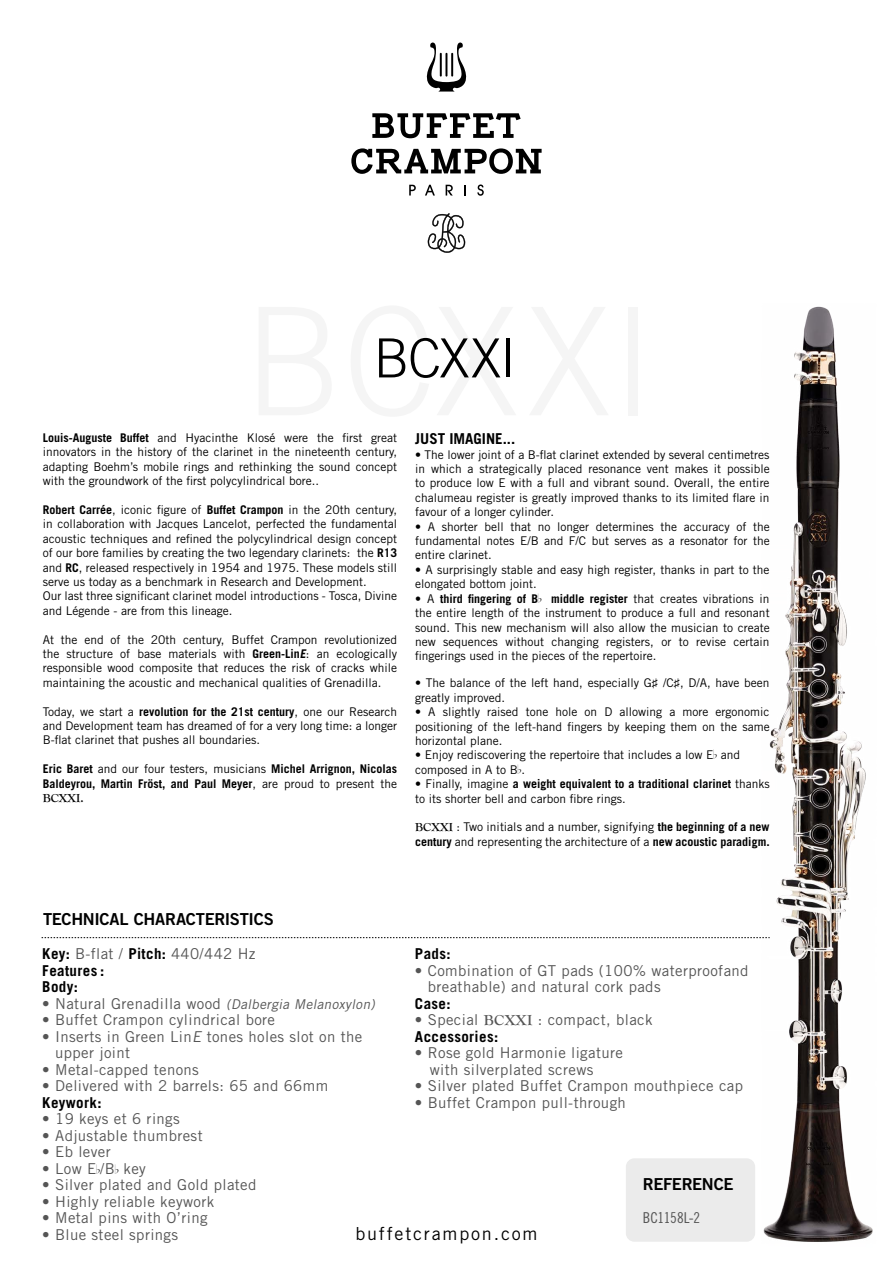
<style>
.page{position:relative;width:893px;height:1263px;background:#fff}
.page>*{position:absolute;margin:0;border:0;box-sizing:border-box;transform-origin:0 0}
.Chapitre{font:300 54px "Trade Gothic";letter-spacing:-.025em;color:#000}
.t1{font:18px "Trade Gothic";letter-spacing:.1em;color:#000}
.X1{font:16.5px "Trade Gothic Bold Two";letter-spacing:-.02em;color:#000}
.t2{font:15px/16.5px "Trade Gothic";letter-spacing:.025em;color:#555}
.t3{font:700 15px "Trade Gothic";letter-spacing:.025em;color:#000}
.t4{font:700 15px "Trade Gothic";color:#000}
.t5{font:15px "Trade Gothic Cond Eighteen";letter-spacing:-.005em;color:#555}
.t6{font:12px/14.4px "Trade Gothic";color:#000;text-align:justify}
.t7{font:700 12px/14.4px "Trade Gothic";color:#000;text-align:justify}
.s1{font-weight:700}
.s2{font-weight:700;font-style:italic}
.s3{font-weight:400}
.s4{font-family:"Goudy Old Style T"}
.s5{font-family:"Musicelements"}
.s6{font-family:"Times New Roman"}
.s7{font-family:"Goudy Old Style T";font-weight:700}
.s8{font-weight:700;color:#000}
.s9{font-style:italic;font-size:13.5px}
.s10{font-style:italic}
.s11{font-family:"Musicelements";font-size:12px;color:#000}
</style>
<div class="page">
<svg style="left:409px;top:185px;width:7px;height:11px"></svg>
<svg style="left:425px;top:185px;width:10px;height:11px"></svg>
<svg style="left:446px;top:185px;width:7px;height:11px"></svg>
<svg style="left:464px;top:185px;width:2px;height:11px"></svg>
<svg style="left:477px;top:184px;width:7px;height:12px"></svg>
<svg style="left:426px;top:43px;width:41px;height:49px"></svg>
<hr style="left:440px;top:53px;width:2px;height:24px;background:#000">
<hr style="left:445px;top:53px;width:2px;height:24px;background:#000">
<hr style="left:451px;top:53px;width:2px;height:24px;background:#000">
<svg style="left:351px;top:148px;width:191px;height:26px"></svg>
<svg style="left:427px;top:213px;width:39px;height:40px"></svg>
<svg style="left:372px;top:113px;width:149px;height:25px"></svg>
<svg style="left:42px;top:937px;width:713px;height:1px"></svg>
<div style="left:626px;top:1158px;width:129px;height:84px;background:#ebebeb;border-radius:9px"></div>
<img style="left:756px;top:306px;width:117px;height:936px">
<p class="Chapitre" style="left:374px;top:326px;width:143px">BCXXI</p>
<p class="t6" style="left:43px;top:430px;width:356px"><span class="s1">Louis-Auguste Buffet</span> and Hyacinthe Klosé were the first great innovators in the history of the clarinet in the nineteenth century, adapting Boehm’s mobile rings and rethinking the sound concept with the groundwork of the first polycylindrical bore..</p>
<p class="t6" style="left:43px;top:502px;width:356px"><span class="s1">Robert Carrée</span>, iconic figure of <span class="s1">Buffet Crampon</span> in the 20th century, in collaboration with Jacques Lancelot, perfected the fundamental acoustic techniques and refined the polycylindrical design concept of our bore families by creating the two legendary clarinets: the <span class="s1">R13 </span>and <span class="s1">RC</span>, released respectively in 1954 and 1975. These models still serve us today as a benchmark in Research and Development.</p>
<p class="t6" style="left:43px;top:589px;width:356px">Our last three significant clarinet model introductions - Tosca, Divine and Légende - are from this lineage.</p>
<p class="t6" style="left:43px;top:632px;width:356px">At the end of the 20th century, Buffet Crampon revolutionized the structure of base materials with <span class="s1">Green-Lin</span><span class="s2">E</span>: an ecologically responsible wood composite that reduces the risk of cracks while maintaining the acoustic and mechanical qualities of Grenadilla.</p>
<p class="t6" style="left:43px;top:704px;width:356px">Today, we start a <span class="s1">revolution for the 21st century</span>, one our Research and Development team has dreamed of for a very long time: a longer B-flat clarinet that pushes all boundaries.</p>
<p class="t7" style="left:43px;top:761px;width:356px">Eric Baret <span class="s3">and our four testers, musicians</span> Michel Arrignon, Nicolas Baldeyrou, Martin Fröst, and Paul Meyer<span class="s3">, are proud to present the </span><span class="s4">BCXXI.</span></p>
<p class="t4" style="left:415px;top:430px;width:102px">JUST IMAGINE...</p>
<p class="t6" style="left:415px;top:447px;width:356px">• The lower joint of a B-flat clarinet extended by several centimetres in which a strategically placed resonance vent makes it possible to produce low E with a full and vibrant sound. Overall, the entire chalumeau register is greatly improved thanks to its limited flare in favour of a longer cylinder.</p>
<p class="t6" style="left:415px;top:519px;width:356px">• A shorter bell that no longer determines the accuracy of the fundamental notes E/B and F/C but serves as a resonator for the entire clarinet.</p>
<p class="t6" style="left:415px;top:562px;width:356px">• A surprisingly stable and easy high register, thanks in part to the elongated bottom joint.</p>
<p class="t6" style="left:415px;top:591px;width:356px">• A <span class="s1">third fingering of B</span><span class="s5">V</span> <span class="s1">middle register</span> that creates vibrations in the entire length of the instrument to produce a full and resonant sound. This new mechanism will also allow the musician to create new sequences without changing registers, or to revise certain fingerings used in the pieces of the repertoire.</p>
<p class="t6" style="left:415px;top:676px;width:356px">• The balance of the left hand, especially G<span class="s6">♯</span> /C<span class="s6">♯</span>, D/A, have been greatly improved.</p>
<p class="t6" style="left:415px;top:704px;width:356px">• A slightly raised tone hole on D allowing a more ergonomic positioning of the left-hand fingers by keeping them on the same horizontal plane.</p>
<p class="t6" style="left:415px;top:748px;width:326px">• Enjoy rediscovering the repertoire that includes a low E<span class="s5">V</span> and</p>
<p class="t6" style="left:415px;top:762px;width:111px">composed in A to B<span class="s5">V</span>.</p>
<p class="t6" style="left:415px;top:776px;width:356px">• Finally, imagine <span class="s1">a weight equivalent to a traditional clarinet</span> thanks to its shorter bell and carbon fibre rings.</p>
<p class="t6" style="left:415px;top:820px;width:356px"><span class="s7">BCXXI</span> : Two initials and a number, signifying <span class="s1">the beginning of a new century</span> and representing the architecture of a <span class="s1">new acoustic paradigm.</span></p>
<p class="X1" style="left:43px;top:909px;width:232px">TECHNICAL CHARACTERISTICS</p>
<p class="t2" style="left:42px;top:945px;width:215px"><span class="s8">Key:</span> B-flat / <span class="s8">Pitch:</span> 440/442 Hz</p>
<p class="t3" style="left:42px;top:961px;width:63px">Features :</p>
<p class="t3" style="left:42px;top:978px;width:37px">Body:</p>
<p class="t2" style="left:42px;top:995px;width:337px">• N at u ra l G re n a d i l l a wood <span class="s9">(Dalbergia Melanoxylon)</span></p>
<p class="t2" style="left:42px;top:1011px;width:234px">• Buffet Crampon cylindrical bore</p>
<p class="t2" style="left:55px;top:1028px;width:309px;text-indent:-13px">• Inserts in Green Lin<span class="s10">E</span> tones holes slot on the upper joint</p>
<p class="t2" style="left:42px;top:1061px;width:158px">• Metal-capped tenons</p>
<p class="t2" style="left:42px;top:1077px;width:287px">• Delivered with 2 barrels: 65 and 66mm</p>
<p class="t3" style="left:42px;top:1093px;width:61px">Keywork:</p>
<p class="t2" style="left:42px;top:1110px;width:139px">• 19 keys et 6 rings</p>
<p class="t2" style="left:42px;top:1127px;width:162px">• Adjustable thumbrest</p>
<p class="t2" style="left:42px;top:1143px;width:70px">• Eb lever</p>
<p class="t2" style="left:42px;top:1160px;width:105px">• Low E<span class="s11">V</span>/B<span class="s11">V</span> key</p>
<p class="t2" style="left:42px;top:1176px;width:216px">• Silver plated and Gold plated</p>
<p class="t2" style="left:42px;top:1193px;width:173px">• Highly reliable keywork</p>
<p class="t2" style="left:42px;top:1209px;width:167px">• Metal pins with O’ring</p>
<p class="t2" style="left:42px;top:1226px;width:137px">• Blue steel springs</p>
<p class="t3" style="left:415px;top:945px;width:37px">Pads:</p>
<p class="t2" style="left:428px;top:962px;width:322px;text-indent:-13px">• Combination of GT pads (100% waterproofand breathable) and natural cork pads</p>
<p class="t3" style="left:415px;top:994px;width:37px">Case:</p>
<p class="t2" style="left:415px;top:1011px;width:239px">• Special <span class="s7">BCXXI</span> : compact, black</p>
<p class="t3" style="left:415px;top:1027px;width:85px">Accessories:</p>
<p class="t2" style="left:415px;top:1044px;width:209px">• Rose gold Harmonie ligature</p>
<p class="t2" style="left:430px;top:1061px;width:165px">with silverplated screws</p>
<p class="t2" style="left:415px;top:1077px;width:330px">• Silver plated Buffet Crampon mouthpiece cap</p>
<p class="t2" style="left:415px;top:1094px;width:212px">• Buffet Crampon pull-through</p>
<p class="X1" style="left:643px;top:1174px;width:92px">REFERENCE</p>
<p class="t5" style="left:643px;top:1209px;width:59px">BC1158L-2</p>
<p class="t1" style="left:355px;top:1222px;width:184px">buffetcrampon.com</p>
</div>
